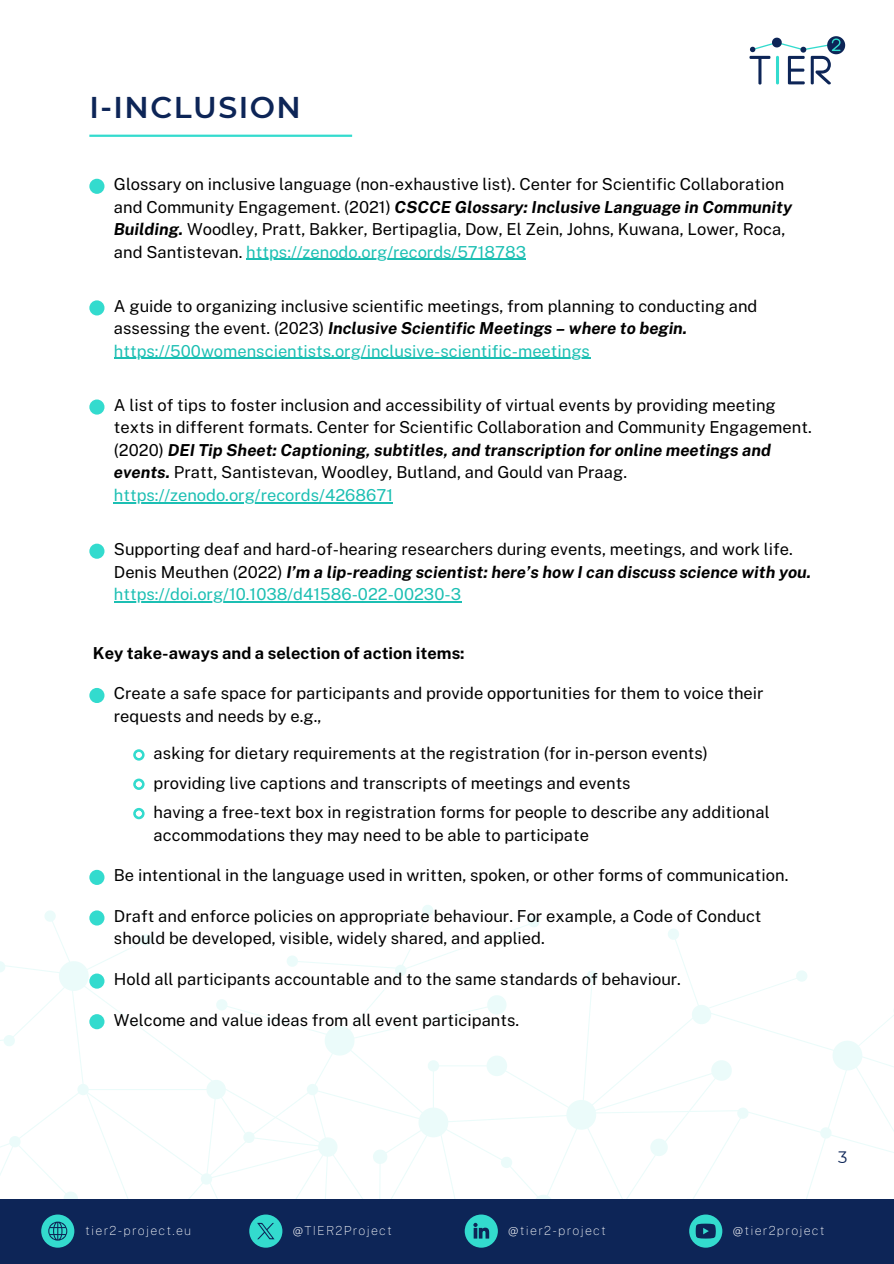
<style>
.page{position:relative;width:894px;height:1264px;background:#fff}
.page>*{position:absolute;margin:0;border:0;box-sizing:border-box;transform-origin:0 0}
.t1{font:600 30px "Montserrat";letter-spacing:.05em;color:#0d2557}
.t2{font:16.5px/22.5px "Public Sans";color:#000}
.t3{font:16.5px "Public Sans";color:#1cbfb3}
.t4{font:700 16.5px "Public Sans";color:#000}
.t5{font:16.5px "Montserrat";color:#0d2557}
.t6{font:100 12.45px "Public Sans";letter-spacing:.1em;color:#fff}
.s1{font-weight:700;font-style:italic}
.s2{color:#1cbfb3}
</style>
<div class="page">
<svg style="left:650px;top:929px;width:244px;height:228px"></svg>
<svg style="left:598px;top:1065px;width:125px;height:133px"></svg>
<svg style="left:749px;top:36px;width:95px;height:48px"></svg>
<hr style="left:775px;top:56px;width:3px;height:28px;background:#33dbce;border-radius:2px">
<div style="left:0;top:1198px;width:893px;height:65px;background:#0d2557"></div>
<svg style="left:0;top:905px;width:598px;height:343px"></svg>
<div style="left:689px;top:1214px;width:33px;height:33px;background:#33dbce;border-radius:50%"></div>
<svg style="left:695px;top:1223px;width:20px;height:15px"></svg>
<hr style="left:89px;top:135px;width:263px;height:2px;background:#33dbce">
<div style="left:89px;top:179px;width:15px;height:15px;background:#33dbce;border-radius:50%"></div>
<div style="left:89px;top:300px;width:15px;height:15px;background:#33dbce;border-radius:50%"></div>
<div style="left:89px;top:399px;width:15px;height:15px;background:#33dbce;border-radius:50%"></div>
<div style="left:89px;top:543px;width:15px;height:16px;background:#33dbce;border-radius:50%"></div>
<hr style="left:246px;top:259px;width:280px;height:1px;background:#1cbfb3">
<hr style="left:114px;top:358px;width:476px;height:1px;background:#1cbfb3">
<hr style="left:114px;top:502px;width:279px;height:1px;background:#1cbfb3">
<hr style="left:114px;top:601px;width:347px;height:1px;background:#1cbfb3">
<div style="left:89px;top:688px;width:15px;height:15px;background:#33dbce;border-radius:50%"></div>
<div style="left:89px;top:869px;width:15px;height:16px;background:#33dbce;border-radius:50%"></div>
<div style="left:89px;top:910px;width:15px;height:15px;background:#33dbce;border-radius:50%"></div>
<div style="left:89px;top:973px;width:15px;height:15px;background:#33dbce;border-radius:50%"></div>
<div style="left:89px;top:1014px;width:15px;height:15px;background:#33dbce;border-radius:50%"></div>
<svg style="left:133px;top:749px;width:11px;height:11px"></svg>
<svg style="left:133px;top:778px;width:11px;height:11px"></svg>
<svg style="left:133px;top:808px;width:11px;height:11px"></svg>
<h3 class="t1" style="left:89px;top:89px;width:213px">I-INCLUSION</h3>
<h2 class="t2" style="left:114px;top:173px;width:679px">Glossary on inclusive language (non-exhaustive list). Center for Scientific Collaboration and Community Engagement. (2021) <span class="s1">CSCCE Glossary: Inclusive Language in Community Building.</span> Woodley, Pratt, Bakker, Bertipaglia, Dow, El Zein, Johns, Kuwana, Lower, Roca, and Santistevan. <span class="s2">https://zenodo.org/records/5718783</span></h2>
<h3 class="t2" style="left:114px;top:294px;width:645px">A guide to organizing inclusive scientific meetings, from planning to conducting and assessing the event. (2023) <span class="s1">Inclusive Scientific Meetings – where to begin.</span></h3>
<h3 class="t3" style="left:114px;top:341px;width:477px">https://500womenscientists.org/inclusive-scientific-meetings</h3>
<h3 class="t2" style="left:114px;top:393px;width:699px">A list of tips to foster inclusion and accessibility of virtual events by providing meeting texts in different formats. Center for Scientific Collaboration and Community Engagement. (2020) <span class="s1">DEI Tip Sheet: Captioning, subtitles, and transcription for online meetings and events.</span> Pratt, Santistevan, Woodley, Butland, and Gould van Praag.</h3>
<h3 class="t3" style="left:114px;top:485px;width:280px">https://zenodo.org/records/4268671</h3>
<p class="t2" style="left:114px;top:538px;width:698px">Supporting deaf and hard-of-hearing researchers during events, meetings, and work life.<br>Denis Meuthen (2022) <span class="s1">I’m a lip-reading scientist: here’s how I can discuss science with you.</span></p>
<h3 class="t3" style="left:114px;top:584px;width:348px">https://doi.org/10.1038/d41586-022-00230-3</h3>
<p class="t4" style="left:93px;top:643px;width:373px">Key take-aways and a selection of action items:</p>
<h3 class="t2" style="left:114px;top:682px;width:651px">Create a safe space for participants and provide opportunities for them to voice their requests and needs by e.g.,</h3>
<p class="t2" style="left:153px;top:742px;width:556px">asking for dietary requirements at the registration (for in-person events)</p>
<p class="t2" style="left:153px;top:771px;width:478px">providing live captions and transcripts of meetings and events</p>
<p class="t2" style="left:153px;top:800px;width:617px">having a free-text box in registration forms for people to describe any additional accommodations they may need to be able to participate</p>
<h3 class="t2" style="left:114px;top:864px;width:675px">Be intentional in the language used in written, spoken, or other forms of communication.</h3>
<p class="t2" style="left:114px;top:904px;width:649px">Draft and enforce policies on appropriate behaviour. For example, a Code of Conduct should be developed, visible, widely shared, and applied.</p>
<p class="t2" style="left:114px;top:967px;width:568px">Hold all participants accountable and to the same standards of behaviour.</p>
<p class="t2" style="left:114px;top:1008px;width:407px">Welcome and value ideas from all event participants.</p>
<p class="t5" style="left:838px;top:1147px;width:11px">3</p>
<p class="t6" style="left:85px;top:1223px;width:107px">tier2-project.eu</p>
<h3 class="t6" style="left:293px;top:1223px;width:101px">@TIER2Project</h3>
<h3 class="t6" style="left:508px;top:1223px;width:99px">@tier2-project</h3>
<h3 class="t6" style="left:732px;top:1223px;width:93px">@tier2project</h3>
</div>
